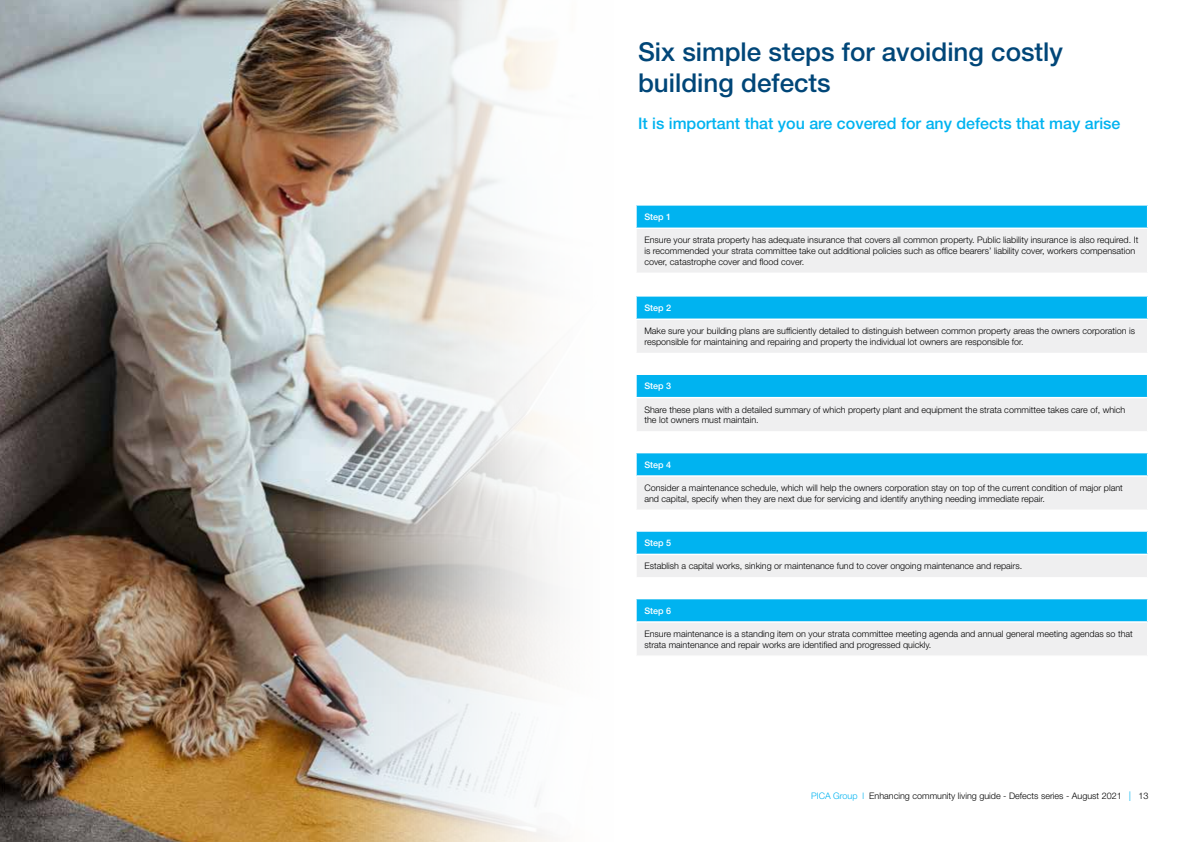
<style>
.page{position:relative;width:1191px;height:842px;background:#fff}
.page>*{position:absolute;margin:0;border:0;box-sizing:border-box;transform-origin:0 0}
.t1{font:500 26px/31.2px "Helvetica Neue LT Std";color:#004678}
.t2{font:500 16px "Helvetica Neue LT Std";color:#00b3f0}
.t3{font:300 9px/10.8px "Helvetica Neue LT Std";color:#000}
.t4{font:500 9px "Helvetica Neue LT Std";color:#fff}
.s1{color:#00b3f0}
.s2{font-size:13.5px;color:#00b3f0}
</style>
<div class="page">
<img style="left:0;top:0;width:553px;height:842px">
<div style="left:636px;top:205px;width:511px;height:23px;background:#00b3f0"></div>
<div style="left:636px;top:228px;width:511px;height:45px;background:#efeff0"></div>
<hr style="left:635px;top:204px;width:513px;height:2px;background:#fff">
<hr style="left:635px;top:228px;width:513px;height:1px;background:#fff">
<div style="left:636px;top:296px;width:511px;height:23px;background:#00b3f0"></div>
<div style="left:636px;top:319px;width:511px;height:34px;background:#efeff0"></div>
<hr style="left:635px;top:295px;width:513px;height:2px;background:#fff">
<hr style="left:635px;top:319px;width:513px;height:1px;background:#fff">
<div style="left:636px;top:374px;width:511px;height:24px;background:#00b3f0"></div>
<div style="left:636px;top:398px;width:511px;height:34px;background:#efeff0"></div>
<hr style="left:635px;top:373px;width:513px;height:2px;background:#fff">
<hr style="left:635px;top:397px;width:513px;height:1px;background:#fff">
<hr style="left:635px;top:431px;width:513px;height:2px;background:#fff">
<div style="left:636px;top:453px;width:511px;height:23px;background:#00b3f0"></div>
<div style="left:636px;top:476px;width:511px;height:34px;background:#efeff0"></div>
<hr style="left:635px;top:475px;width:513px;height:2px;background:#fff">
<hr style="left:635px;top:509px;width:513px;height:2px;background:#fff">
<div style="left:636px;top:531px;width:511px;height:23px;background:#00b3f0"></div>
<div style="left:636px;top:554px;width:511px;height:24px;background:#efeff0"></div>
<hr style="left:635px;top:530px;width:513px;height:2px;background:#fff">
<hr style="left:635px;top:554px;width:513px;height:1px;background:#fff">
<hr style="left:635px;top:577px;width:513px;height:2px;background:#fff">
<div style="left:636px;top:598px;width:511px;height:24px;background:#00b3f0"></div>
<div style="left:636px;top:622px;width:511px;height:34px;background:#efeff0"></div>
<hr style="left:635px;top:598px;width:513px;height:1px;background:#fff">
<hr style="left:635px;top:621px;width:513px;height:2px;background:#fff">
<hr style="left:635px;top:655px;width:513px;height:2px;background:#fff">
<h1 class="t1" style="left:638px;top:36px;width:426px">Six simple steps for avoiding costly building defects</h1>
<h2 class="t2" style="left:638px;top:113px;width:484px">It is important that you are covered for any defects that may arise</h2>
<p class="t4" style="left:644px;top:211px;width:28px">Step 1</p>
<p class="t3" style="left:644px;top:234px;width:495px">Ensure your strata property has adequate insurance that covers all common property. Public liability insurance is also required. It is recommended your strata committee take out additional policies such as office bearers’ liability cover, workers compensation cover, catastrophe cover and flood cover.</p>
<p class="t4" style="left:644px;top:302px;width:28px">Step 2</p>
<p class="t3" style="left:644px;top:325px;width:492px">Make sure your building plans are sufficiently detailed to distinguish between common property areas the owners corporation is responsible for maintaining and repairing and property the individual lot owners are responsible for.</p>
<p class="t4" style="left:644px;top:381px;width:28px">Step 3</p>
<p class="t3" style="left:644px;top:404px;width:482px">Share these plans with a detailed summary of which property plant and equipment the strata committee takes care of, which the lot owners must maintain.</p>
<p class="t4" style="left:644px;top:459px;width:28px">Step 4</p>
<p class="t3" style="left:644px;top:482px;width:480px">Consider a maintenance schedule, which will help the owners corporation stay on top of the current condition of major plant and capital, specify when they are next due for servicing and identify anything needing immediate repair.</p>
<p class="t4" style="left:644px;top:537px;width:28px">Step 5</p>
<p class="t3" style="left:644px;top:561px;width:379px">Establish a capital works, sinking or maintenance fund to cover ongoing maintenance and repairs.</p>
<p class="t4" style="left:644px;top:605px;width:28px">Step 6</p>
<p class="t3" style="left:644px;top:628px;width:490px">Ensure maintenance is a standing item on your strata committee meeting agenda and annual general meeting agendas so that strata maintenance and repair works are identified and progressed quickly.</p>
<p class="t3" style="left:811px;top:791px;width:339px"><span class="s1">PICA Group l</span> Enhancing community living guide - Defects series - August 2021 <span class="s2">l</span> 13</p>
</div>
